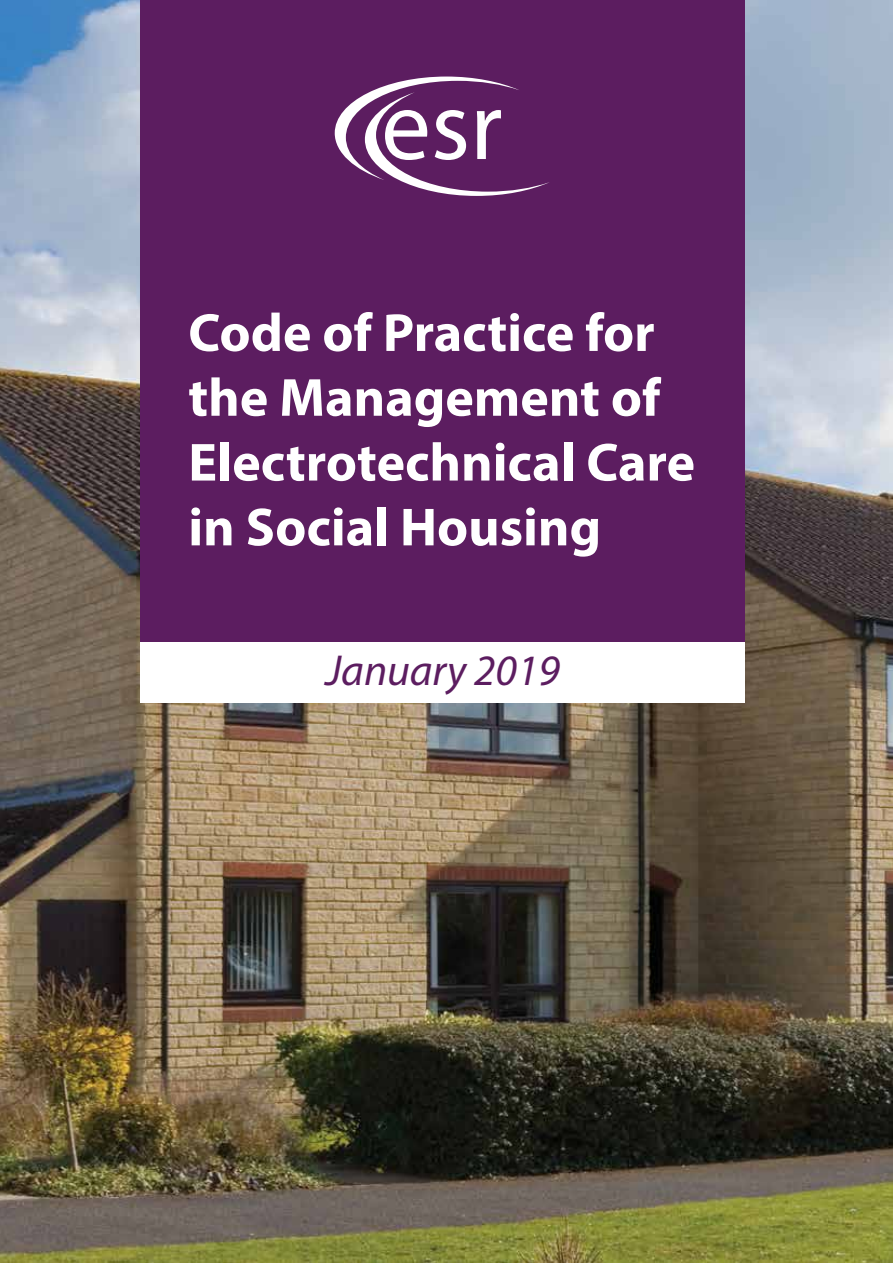
<style>
.page{position:relative;width:893px;height:1263px;background:#fff}
.page>*{position:absolute;margin:0;border:0;box-sizing:border-box;transform-origin:0 0}
.t1{font:99px "Myriad Pro";color:#fff}
.t2{font:700 54px/64.8px "Myriad Pro";color:#fff}
.t3{font:italic 43.5px "Myriad Pro";color:#5c1d60}
</style>
<div class="page">
<img style="left:0;top:0;width:893px;height:1263px">
<div style="left:140px;top:0;width:605px;height:646px;background:#5c1d60"></div>
<svg style="left:335px;top:77px;width:214px;height:119px"></svg>
<div style="left:140px;top:643px;width:605px;height:60px;background:#fff"></div>
<h1 class="t1" style="left:381px;top:65px;width:123px">esr</h1>
<p class="t2" style="left:188px;top:299px;width:508px">Code of Practice for the Management of<br>Electrotechnical Care in Social Housing</p>
<p class="t3" style="left:325px;top:644px;width:236px">January 2019</p>
</div>
